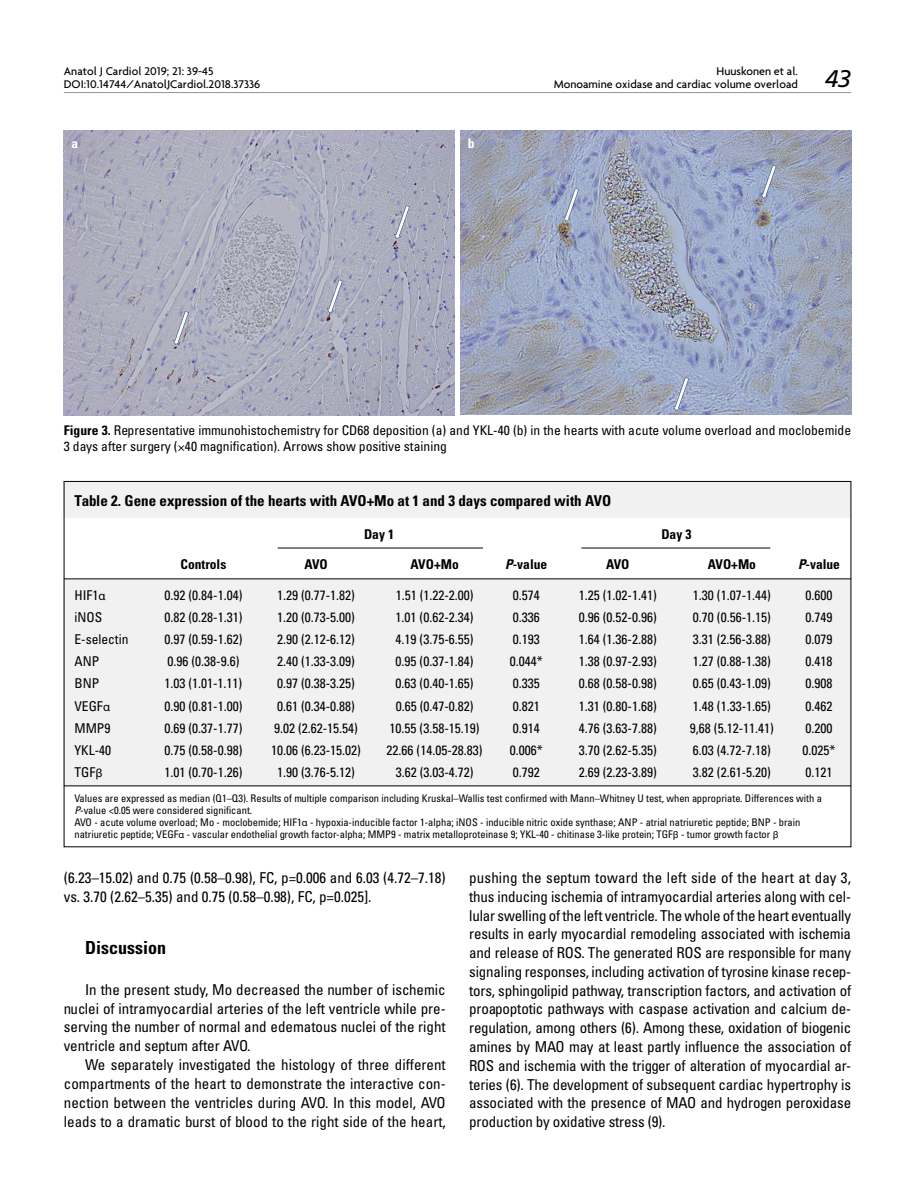
<style>
.page{position:relative;width:915px;height:1191px;background:#fff}
.page>*{position:absolute;margin:0;border:0;box-sizing:border-box;transform-origin:0 0}
.t1{font:24px "Frutiger Italic Tr";color:#000}
.t2{font:18px "Univers Cond Bd Tr";color:#000}
.t3{font:15px/18.8px "Univers Condensed Tr";color:#000;text-align:justify}
.t4{font:15px "Univers Cond Bd Tr";color:#000}
.t5{font:13.5px "Univers Condensed Tr";color:#000}
.t6{font:13.5px "Univers Cond Bd Tr";color:#000}
.t7{font:13.35px/15.6px "Univers Condensed Tr";color:#000}
.t8{font:13.35px "Univers Cond Bd Tr";color:#fff}
.t9{font:500 12px/13.5px "Firma";color:#000;text-align:right}
.t10{font:10.5px/12px "Univers Condensed Tr";color:#000}
.s1{font-family:"Univers Cond Bd Tr"}
.s2{font-family:"Univers Cond Bd Ita Tr"}
.s3{font-family:"Univers Cond Ita Tr"}
</style>
<div class="page">
<hr style="left:64px;top:92px;width:786px;height:1px;background:#939598">
<img style="left:64px;top:131px;width:390px;height:284px">
<img style="left:460px;top:131px;width:390px;height:283px">
<div style="left:64px;top:481px;width:786px;height:37px;background:#f1f1f2"></div>
<div style="left:64px;top:579px;width:786px;height:207px;background:#f1f1f2"></div>
<hr style="left:64px;top:578px;width:786px;height:1px;background:#000">
<hr style="left:64px;top:785px;width:786px;height:1px;background:#000">
<hr style="left:277px;top:548px;width:206px;height:1px;background:#000">
<hr style="left:581px;top:548px;width:189px;height:1px;background:#000">
<p class="t9" style="left:64px;top:64px;width:198px;text-align:left">Anatol J Cardiol 2019; 21: 39-45<br>DOI:10.14744/AnatolJCardiol.2018.37336</p>
<h1 class="t1" style="left:824px;top:65px;width:27px">43</h1>
<p class="t9" style="left:553px;top:64px;width:245px">Huuskonen et al.<br>Monoamine oxidase and cardiac volume overload</p>
<p class="t8" style="left:71px;top:135px;width:8px">a</p>
<p class="t8" style="left:467px;top:135px;width:8px">b</p>
<p class="t7" style="left:64px;top:422px;width:788px"><span class="s1">Figure 3.</span> Representative immunohistochemistry for CD68 deposition (a) and YKL-40 (b) in the hearts with acute volume overload and moclobemide<br>3 days after surgery ( 40 magnification). Arrows show positive staining</p>
<p class="t4" style="left:74px;top:491px;width:538px">Table 2. Gene expression of the hearts with AVO+Mo at 1 and 3 days compared with AVO</p>
<p class="t6" style="left:364px;top:525px;width:31px">Day 1</p>
<p class="t6" style="left:661px;top:525px;width:31px">Day 3</p>
<p class="t6" style="left:180px;top:556px;width:47px">Controls</p>
<p class="t6" style="left:304px;top:556px;width:25px">AVO</p>
<p class="t6" style="left:410px;top:556px;width:50px">AVO+Mo</p>
<p class="t6" style="left:505px;top:556px;width:43px"><span class="s2">P</span>-value</p>
<p class="t6" style="left:606px;top:556px;width:25px">AVO</p>
<p class="t6" style="left:707px;top:556px;width:50px">AVO+Mo</p>
<p class="t6" style="left:797px;top:556px;width:43px"><span class="s2">P</span>-value</p>
<p class="t5" style="left:74px;top:586px;width:25px">HIF1</p>
<p class="t5" style="left:164px;top:586px;width:79px">0.92 (0.84-1.04)</p>
<p class="t5" style="left:277px;top:586px;width:79px">1.29 (0.77-1.82)</p>
<p class="t5" style="left:395px;top:586px;width:79px">1.51 (1.22-2.00)</p>
<p class="t5" style="left:512px;top:586px;width:28px">0.574</p>
<p class="t5" style="left:578px;top:586px;width:79px">1.25 (1.02-1.41)</p>
<p class="t5" style="left:692px;top:586px;width:79px">1.30 (1.07-1.44)</p>
<p class="t5" style="left:805px;top:586px;width:28px">0.600</p>
<p class="t5" style="left:74px;top:608px;width:29px">iNOS</p>
<p class="t5" style="left:164px;top:608px;width:79px">0.82 (0.28-1.31)</p>
<p class="t5" style="left:277px;top:608px;width:79px">1.20 (0.73-5.00)</p>
<p class="t5" style="left:395px;top:608px;width:79px">1.01 (0.62-2.34)</p>
<p class="t5" style="left:512px;top:608px;width:28px">0.336</p>
<p class="t5" style="left:578px;top:608px;width:79px">0.96 (0.52-0.96)</p>
<p class="t5" style="left:692px;top:608px;width:79px">0.70 (0.56-1.15)</p>
<p class="t5" style="left:805px;top:608px;width:28px">0.749</p>
<p class="t5" style="left:74px;top:631px;width:55px">E-selectin</p>
<p class="t5" style="left:164px;top:631px;width:79px">0.97 (0.59-1.62)</p>
<p class="t5" style="left:277px;top:631px;width:79px">2.90 (2.12-6.12)</p>
<p class="t5" style="left:395px;top:631px;width:79px">4.19 (3.75-6.55)</p>
<p class="t5" style="left:512px;top:631px;width:28px">0.193</p>
<p class="t5" style="left:578px;top:631px;width:79px">1.64 (1.36-2.88)</p>
<p class="t5" style="left:692px;top:631px;width:79px">3.31 (2.56-3.88)</p>
<p class="t5" style="left:805px;top:631px;width:28px">0.079</p>
<p class="t5" style="left:74px;top:653px;width:26px">ANP</p>
<p class="t5" style="left:167px;top:653px;width:73px">0.96 (0.38-9.6)</p>
<p class="t5" style="left:277px;top:653px;width:79px">2.40 (1.33-3.09)</p>
<p class="t5" style="left:395px;top:653px;width:79px">0.95 (0.37-1.84)</p>
<p class="t5" style="left:509px;top:653px;width:34px">0.044*</p>
<p class="t5" style="left:578px;top:653px;width:79px">1.38 (0.97-2.93)</p>
<p class="t5" style="left:692px;top:653px;width:79px">1.27 (0.88-1.38)</p>
<p class="t5" style="left:805px;top:653px;width:28px">0.418</p>
<p class="t5" style="left:74px;top:675px;width:26px">BNP</p>
<p class="t5" style="left:164px;top:675px;width:79px">1.03 (1.01-1.11)</p>
<p class="t5" style="left:277px;top:675px;width:79px">0.97 (0.38-3.25)</p>
<p class="t5" style="left:395px;top:675px;width:79px">0.63 (0.40-1.65)</p>
<p class="t5" style="left:512px;top:675px;width:28px">0.335</p>
<p class="t5" style="left:578px;top:675px;width:79px">0.68 (0.58-0.98)</p>
<p class="t5" style="left:692px;top:675px;width:79px">0.65 (0.43-1.09)</p>
<p class="t5" style="left:805px;top:675px;width:28px">0.908</p>
<p class="t5" style="left:74px;top:697px;width:30px">VEGF</p>
<p class="t5" style="left:164px;top:697px;width:79px">0.90 (0.81-1.00)</p>
<p class="t5" style="left:277px;top:697px;width:79px">0.61 (0.34-0.88)</p>
<p class="t5" style="left:395px;top:697px;width:79px">0.65 (0.47-0.82)</p>
<p class="t5" style="left:512px;top:697px;width:28px">0.821</p>
<p class="t5" style="left:578px;top:697px;width:79px">1.31 (0.80-1.68)</p>
<p class="t5" style="left:692px;top:697px;width:79px">1.48 (1.33-1.65)</p>
<p class="t5" style="left:805px;top:697px;width:28px">0.462</p>
<p class="t5" style="left:74px;top:719px;width:37px">MMP9</p>
<p class="t5" style="left:164px;top:719px;width:79px">0.69 (0.37-1.77)</p>
<p class="t5" style="left:274px;top:719px;width:85px">9.02 (2.62-15.54)</p>
<p class="t5" style="left:389px;top:719px;width:91px">10.55 (3.58-15.19)</p>
<p class="t5" style="left:512px;top:719px;width:28px">0.914</p>
<p class="t5" style="left:578px;top:719px;width:79px">4.76 (3.63-7.88)</p>
<p class="t5" style="left:689px;top:719px;width:85px">9,68 (5.12-11.41)</p>
<p class="t5" style="left:805px;top:719px;width:28px">0.200</p>
<p class="t5" style="left:74px;top:741px;width:38px">YKL-40</p>
<p class="t5" style="left:164px;top:741px;width:79px">0.75 (0.58-0.98)</p>
<p class="t5" style="left:271px;top:741px;width:91px">10.06 (6.23-15.02)</p>
<p class="t5" style="left:386px;top:741px;width:97px">22.66 (14.05-28.83)</p>
<p class="t5" style="left:509px;top:741px;width:34px">0.006*</p>
<p class="t5" style="left:578px;top:741px;width:79px">3.70 (2.62-5.35)</p>
<p class="t5" style="left:692px;top:741px;width:79px">6.03 (4.72-7.18)</p>
<p class="t5" style="left:802px;top:741px;width:34px">0.025*</p>
<p class="t5" style="left:74px;top:763px;width:22px">TGF</p>
<p class="t5" style="left:164px;top:763px;width:79px">1.01 (0.70-1.26)</p>
<p class="t5" style="left:277px;top:763px;width:79px">1.90 (3.76-5.12)</p>
<p class="t5" style="left:395px;top:763px;width:79px">3.62 (3.03-4.72)</p>
<p class="t5" style="left:512px;top:763px;width:28px">0.792</p>
<p class="t5" style="left:578px;top:763px;width:79px">2.69 (2.23-3.89)</p>
<p class="t5" style="left:692px;top:763px;width:79px">3.82 (2.61-5.20)</p>
<p class="t5" style="left:805px;top:763px;width:28px">0.121</p>
<p class="t10" style="left:74px;top:791px;width:748px">Values are expressed as median (Q1–Q3). Results of multiple comparison including Kruskal–Wallis test confirmed with Mann–Whitney U test, when appropriate. Differences with a <span class="s3">P</span>-value &lt;0.05 were considered significant.<br>AVO - acute volume overload; Mo - moclobemide; HIF1 - hypoxia-inducible factor 1-alpha; iNOS - inducible nitric oxide synthase; ANP - atrial natriuretic peptide; BNP - brain natriuretic peptide; VEGF - vascular endothelial growth factor-alpha; MMP9 - matrix metalloproteinase 9; YKL-40 - chitinase 3-like protein; TGF - tumor growth factor</p>
<p class="t3" style="left:64px;top:868px;width:383px">(6.23–15.02) and 0.75 (0.58–0.98), FC, p=0.006 and 6.03 (4.72–7.18) vs. 3.70 (2.62–5.35) and 0.75 (0.58–0.98), FC, p=0.025].</p>
<p class="t2" style="left:85px;top:937px;width:82px">Discussion</p>
<p class="t3" style="left:64px;top:979px;width:383px;text-indent:21px">In the present study, Mo decreased the number of ischemic nuclei of intramyocardial arteries of the left ventricle while pre&shy;serving the number of normal and edematous nuclei of the right ventricle and septum after AVO.</p>
<p class="t3" style="left:64px;top:1055px;width:383px;text-indent:21px">We separately investigated the histology of three different compartments of the heart to demonstrate the interactive con&shy;nection between the ventricles during AVO. In this model, AVO leads to a dramatic burst of blood to the right side of the heart,</p>
<p class="t3" style="left:469px;top:868px;width:383px">pushing the septum toward the left side of the heart at day 3, thus inducing ischemia of intramyocardial arteries along with cel&shy;lular swelling of the left ventricle. The whole of the heart eventually results in early myocardial remodeling associated with ischemia and release of ROS. The generated ROS are responsible for many signaling responses, including activation of tyrosine kinase recep&shy;tors, sphingolipid pathway, transcription factors, and activation of proapoptotic pathways with caspase activation and calcium de&shy;regulation, among others (6). Among these, oxidation of biogenic amines by MAO may at least partly influence the association of ROS and ischemia with the trigger of alteration of myocardial ar&shy;teries (6). The development of subsequent cardiac hypertrophy is associated with the presence of MAO and hydrogen peroxidase production by oxidative stress (9).</p>
</div>
